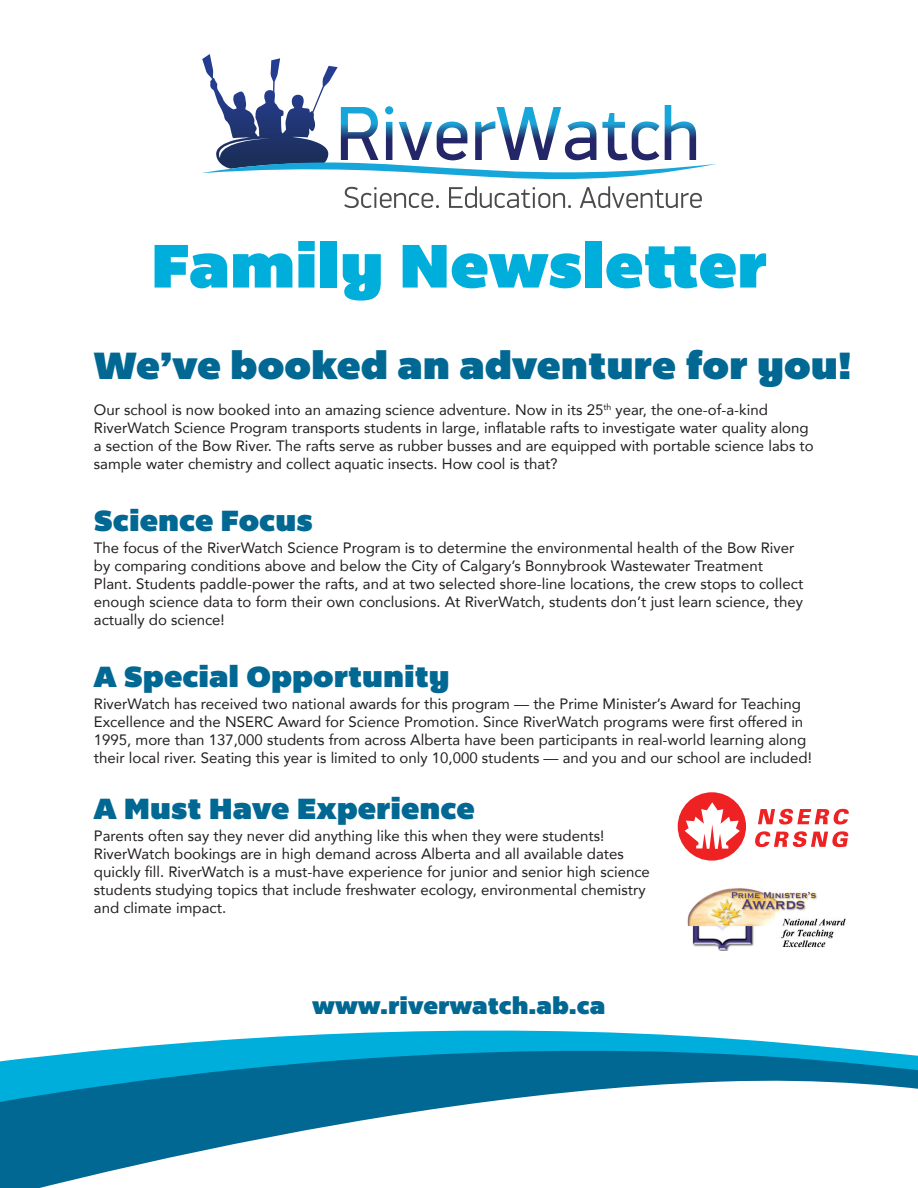
<style>
.page{position:relative;width:918px;height:1188px;background:#fff}
.page>*{position:absolute;margin:0;border:0;box-sizing:border-box;transform-origin:0 0}
.t1{font:63px "Bemio";color:#00aedc}
.t2{font:39px "Bemio";color:#006893}
.t3{font:30px "Bemio";color:#006893}
.t4{font:24px "Bemio";color:#006893}
.t5{font:15px/18px "Avenir";color:#231f20}
</style>
<div class="page">
<svg style="left:0;top:1030px;width:918px;height:158px"></svg>
<div style="left:678px;top:792px;width:68px;height:69px;background:#ee2123;border-radius:50%"></div>
<svg style="left:685px;top:802px;width:55px;height:47px"></svg>
<svg style="left:755px;top:831px;width:93px;height:16px"></svg>
<svg style="left:758px;top:809px;width:91px;height:16px"></svg>
<img style="left:687px;top:888px;width:159px;height:62px">
<svg style="left:201px;top:54px;width:515px;height:154px"></svg>
<h1 class="t1" style="left:151px;top:216px;width:618px">Family Newsletter</h1>
<h2 class="t2" style="left:94px;top:335px;width:759px">We’ve booked an adventure for you!</h2>
<p class="t5" style="left:94px;top:401px;width:721px">Our school is now booked into an amazing science adventure. Now in its 25<sup>th</sup> year, the one-of-a-kind RiverWatch Science Program transports students in large, inflatable rafts to investigate water quality along a section of the Bow River. The rafts serve as rubber busses and are equipped with portable science labs to sample water chemistry and collect aquatic insects. How cool is that?</p>
<h3 class="t3" style="left:94px;top:497px;width:220px">Science Focus</h3>
<p class="t5" style="left:94px;top:539px;width:711px">The focus of the RiverWatch Science Program is to determine the environmental health of the Bow River by comparing conditions above and below the City of Calgary’s Bonnybrook Wastewater Treatment Plant. Students paddle-power the rafts, and at two selected shore-line locations, the crew stops to collect enough science data to form their own conclusions. At RiverWatch, students don’t just learn science, they actually do science!</p>
<h3 class="t3" style="left:94px;top:653px;width:357px">A Special Opportunity</h3>
<p class="t5" style="left:94px;top:695px;width:719px">RiverWatch has received two national awards for this program — the Prime Minister’s Award for Teaching Excellence and the NSERC Award for Science Promotion. Since RiverWatch programs were first offered in 1995, more than 137,000 students from across Alberta have been participants in real-world learning along their local river. Seating this year is limited to only 10,000 students — and you and our school are included!</p>
<h3 class="t3" style="left:94px;top:785px;width:382px">A Must Have Experience</h3>
<p class="t5" style="left:94px;top:827px;width:558px">Parents often say they never did anything like this when they were students!<br>RiverWatch bookings are in high demand across Alberta and all available dates quickly fill. RiverWatch is a must-have experience for junior and senior high science students studying topics that include freshwater ecology, environmental chemistry and climate impact.</p>
<h3 class="t4" style="left:312px;top:987px;width:295px">www.riverwatch.ab.ca</h3>
</div>
